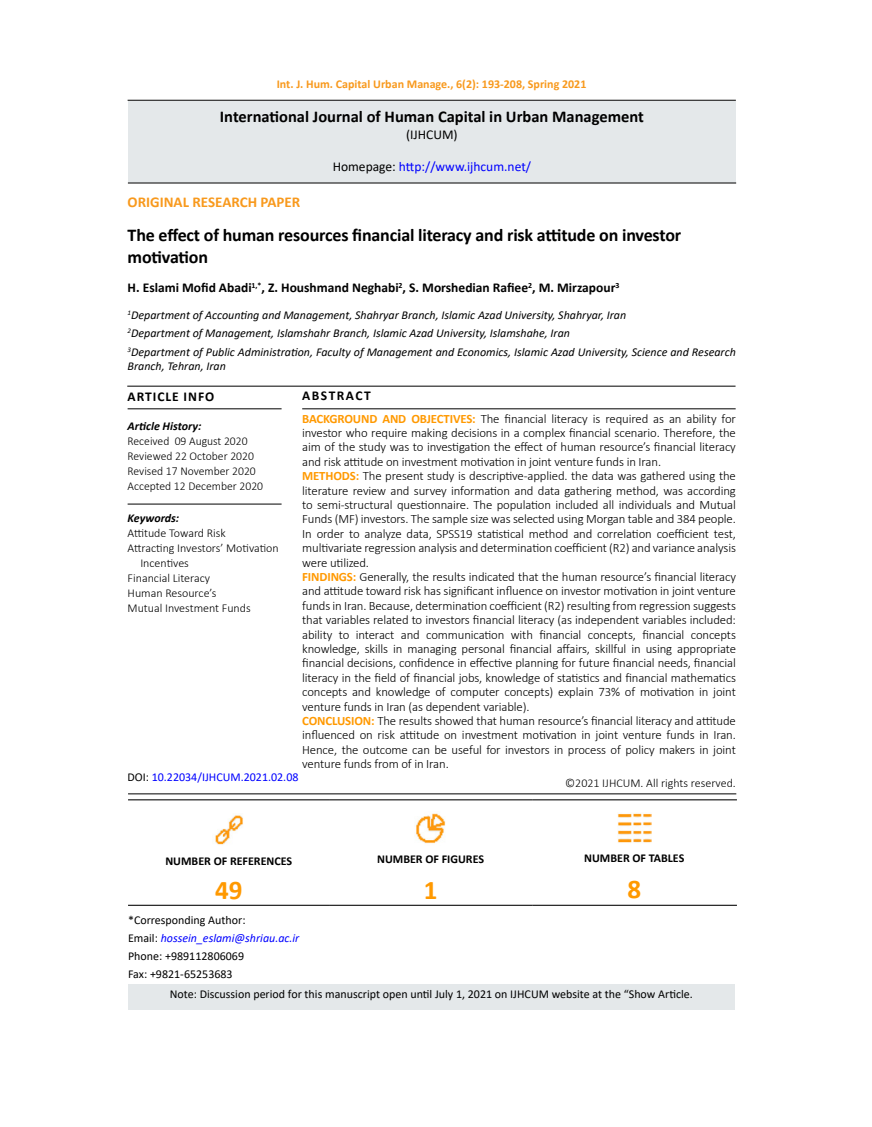
<style>
.page{position:relative;width:872px;height:1127px;background:#fff}
.page>*{position:absolute;margin:0;border:0;box-sizing:border-box;transform-origin:0 0}
.t1{font:700 27px "Calibri";color:#f90}
.t2{font:700 18px/21.6px "Calibri";letter-spacing:-.01em;color:#000}
.t3{font:700 16.5px "Calibri";color:#000}
.t4{font:700 15px "Calibri";color:#f8991d}
.t5{font:700 13.5px "Calibri";color:#000}
.t6{font:13.5px "Calibri";color:#00f}
.t7{font:700 13.5px "Calibri";letter-spacing:.07em;color:#000}
.t8{font:13.5px "Calibri";color:#000}
.t9{font:700 13.5px "Calibri";letter-spacing:.11em;color:#000}
.t10{font:300 12.75px/14.4px "Calibri";letter-spacing:-.01em;color:#000}
.t11{font:italic 12px/18.6px "Calibri";color:#000}
.t12{font:300 12px/15px "Calibri";color:#000}
.t13{font:12px/18px "Calibri";color:#000}
.t14{font:700 12px "Calibri";color:#f8991d}
.t15{font:700 12px "Calibri";color:#000}
.t16{font:12px "Calibri";color:#00f}
.t17{font:italic 700 12px "Calibri";color:#000}
.s1{color:#000}
.s2{font-weight:700;color:#f90}
.s3{font-style:italic;color:#00f}
</style>
<div class="page">
<hr style="left:128px;top:100px;width:608px;height:1px;background:#000">
<div style="left:128px;top:101px;width:608px;height:82px;background:#e4e8ea"></div>
<hr style="left:128px;top:408px;width:153px;height:1px;background:#000">
<hr style="left:302px;top:408px;width:433px;height:1px;background:#000">
<hr style="left:128px;top:504px;width:153px;height:1px;background:#000">
<hr style="left:127px;top:386px;width:608px;height:1px;background:#000">
<hr style="left:128px;top:793px;width:608px;height:1px;background:#000">
<hr style="left:128px;top:183px;width:608px;height:1px;background:#000">
<hr style="left:128px;top:799px;width:201px;height:1px;background:#000">
<hr style="left:329px;top:799px;width:203px;height:1px;background:#000">
<hr style="left:532px;top:799px;width:205px;height:1px;background:#000">
<hr style="left:128px;top:905px;width:201px;height:1px;background:#000">
<hr style="left:329px;top:905px;width:203px;height:1px;background:#000">
<hr style="left:532px;top:905px;width:205px;height:1px;background:#000">
<img style="left:215px;top:815px;width:28px;height:30px">
<img style="left:416px;top:813px;width:30px;height:31px">
<img style="left:617px;top:813px;width:34px;height:30px">
<div style="left:128px;top:984px;width:607px;height:26px;background:#e4e8ea"></div>
<p class="t14" style="left:277px;top:75px;width:311px">Int. J. Hum. Capital Urban Manage., 6(2): 193-208, Spring 2021</p>
<p class="t3" style="left:220px;top:105px;width:425px">International Journal of Human Capital in Urban Management</p>
<p class="t8" style="left:406px;top:125px;width:53px">(IJHCUM)</p>
<p class="t6" style="left:333px;top:157px;width:200px"><span class="s1">Homepage:</span> http://www.ijhcum.net/</p>
<p class="t4" style="left:128px;top:192px;width:174px">ORIGINAL RESEARCH PAPER</p>
<h2 class="t2" style="left:128px;top:224px;width:555px">The effect of human resources financial literacy and risk attitude on investor motivation</h2>
<p class="t5" style="left:128px;top:278px;width:493px">H. Eslami Mofid Abadi<sup>1,*</sup>, Z. Houshmand Neghabi<sup>2</sup>, S. Morshedian Rafiee<sup>2</sup>, M. Mirzapour<sup>3</sup></p>
<p class="t11" style="left:128px;top:305px;width:610px"><sup>1</sup>Department of Accounting and Management, Shahryar Branch, Islamic Azad University, Shahryar, Iran<br><sup>2</sup>Department of Management, Islamshahr Branch, Islamic Azad University, Islamshahe, Iran<br><sup>3</sup>Department of Public Administration, Faculty of Management and Economics, Islamic Azad University, Science and Research</p>
<p class="t11" style="left:128px;top:357px;width:100px">Branch, Tehran, Iran</p>
<p class="t9" style="left:302px;top:386px;width:70px">ABSTRACT</p>
<p class="t7" style="left:128px;top:386px;width:88px">ARTICLE INFO</p>
<p class="t17" style="left:128px;top:417px;width:75px">Article History:</p>
<p class="t12" style="left:128px;top:433px;width:137px">Received 09 August 2020<br>Reviewed 22 October 2020<br>Revised 17 November 2020<br>Accepted 12 December 2020</p>
<p class="t17" style="left:128px;top:510px;width:53px">Keywords:</p>
<p class="t12" style="left:128px;top:526px;width:100px">Attitude Toward Risk</p>
<p class="t12" style="left:128px;top:541px;width:153px">Attracting Investors’ Motivation</p>
<p class="t12" style="left:140px;top:556px;width:50px">Incentives</p>
<p class="t12" style="left:128px;top:571px;width:84px">Financial Literacy</p>
<p class="t12" style="left:128px;top:586px;width:90px">Human Resource’s</p>
<p class="t12" style="left:128px;top:601px;width:125px">Mutual Investment Funds</p>
<p class="t10" style="left:302px;top:411px;width:435px"><span class="s2">BACKGROUND AND OBJECTIVES:</span> The financial literacy is required as an ability for investor who require making decisions in a complex financial scenario. Therefore, the aim of the study was to investigation the effect of human resource’s financial literacy and risk attitude on investment motivation in joint venture funds in Iran.<br><span class="s2">METHODS:</span> The present study is descriptive-applied. the data was gathered using the literature review and survey information and data gathering method, was according to semi-structural questionnaire. The population included all individuals and Mutual Funds (MF) investors. The sample size was selected using Morgan table and 384 people.<br>In order to analyze data, SPSS19 statistical method and correlation coefficient test, multivariate regression analysis and determination coefficient (R2) and variance analysis were utilized.<br><span class="s2">FINDINGS:</span> Generally, the results indicated that the human resource’s financial literacy and attitude toward risk has significant influence on investor motivation in joint venture funds in Iran. Because, determination coefficient (R2) resulting from regression suggests that variables related to investors financial literacy (as independent variables included: ability to interact and communication with financial concepts, financial concepts knowledge, skills in managing personal financial affairs, skillful in using appropriate financial decisions, confidence in effective planning for future financial needs, financial literacy in the field of financial jobs, knowledge of statistics and financial mathematics concepts and knowledge of computer concepts) explain 73% of motivation in joint venture funds in Iran (as dependent variable).<br><span class="s2">CONCLUSION:</span> The results showed that human resource’s financial literacy and attitude influenced on risk attitude on investment motivation in joint venture funds in Iran.<br>Hence, the outcome can be useful for investors in process of policy makers in joint venture funds from of in Iran.</p>
<p class="t12" style="left:565px;top:775px;width:172px">©2021 IJHCUM. All rights reserved.</p>
<p class="t16" style="left:127px;top:768px;width:172px"><span class="s1">DOI:</span> 10.22034/IJHCUM.2021.02.08</p>
<p class="t15" style="left:165px;top:853px;width:128px">NUMBER OF REFERENCES</p>
<h1 class="t1" style="left:215px;top:871px;width:29px">49</h1>
<p class="t13" style="left:128px;top:910px;width:173px">*Corresponding Author:<br>Email: <span class="s3">hossein_eslami@shriau.ac.ir<br></span>Phone: +989112806069<br>Fax: +9821-65253683</p>
<p class="t15" style="left:377px;top:851px;width:108px">NUMBER OF FIGURES</p>
<h1 class="t1" style="left:424px;top:871px;width:15px">1</h1>
<p class="t15" style="left:584px;top:850px;width:102px">NUMBER OF TABLES</p>
<h1 class="t1" style="left:627px;top:870px;width:15px">8</h1>
<p class="t13" style="left:170px;top:984px;width:524px">Note: Discussion period for this manuscript open until July 1, 2021 on IJHCUM website at the “Show Article.</p>
</div>
